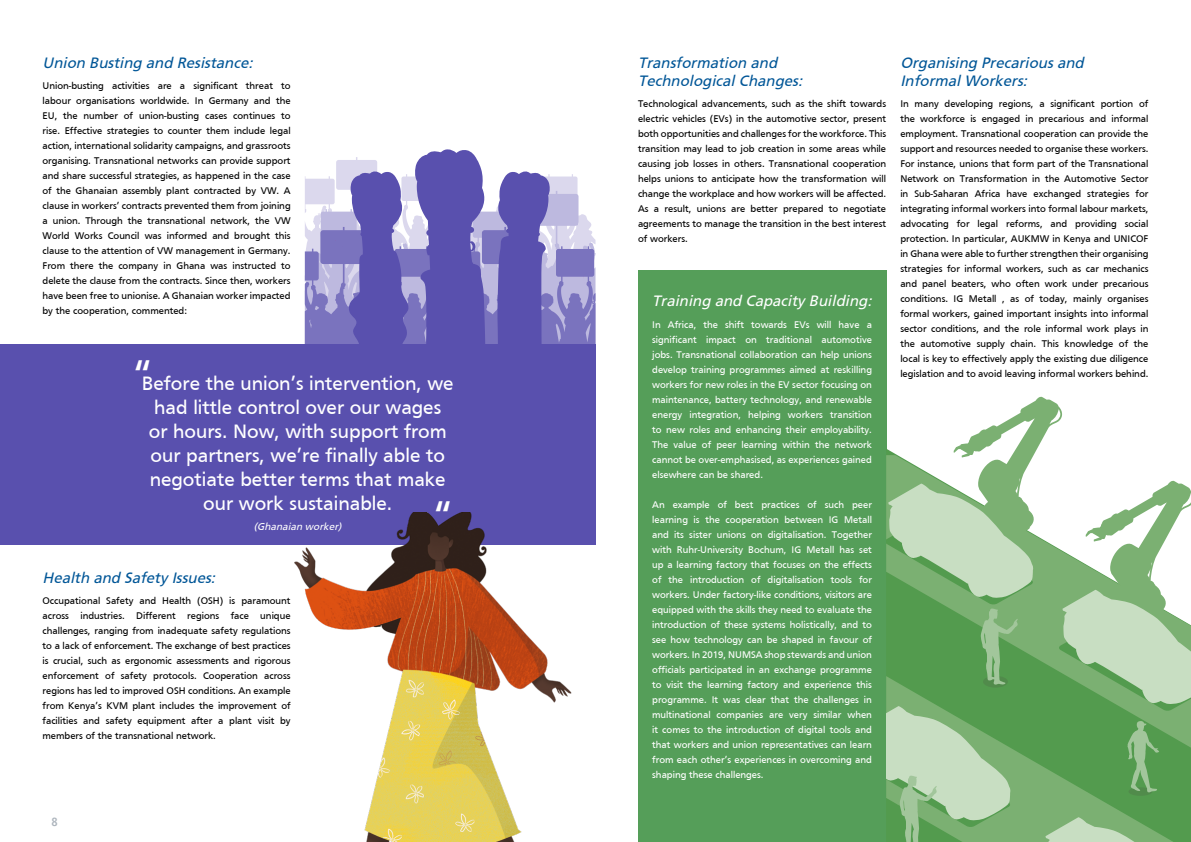
<style>
.page{position:relative;width:1191px;height:842px;background:#fff}
.page>*{position:absolute;margin:0;border:0;box-sizing:border-box;transform-origin:0 0}
.t1{font:40px "Frutiger";color:#fff}
.t2{font:20px/24px "Frutiger";color:#fff;text-align:center}
.t3{font:italic 15px/18px "Frutiger FC";color:#005697}
.t4{font:italic 15px "Frutiger FC";color:#fff}
.t5{font:700 condensed 12px "Frutiger";color:#adb5bd}
.t6{font:10px/15px "Frutiger";color:#000;text-align:justify}
.t7{font:10px/15px "Frutiger";color:#fff;text-align:justify}
.t8{font:italic 10px "Frutiger FC";color:#fff}
</style>
<div class="page">
<div style="left:638px;top:271px;width:248px;height:571px;background:#559e59"></div>
<svg style="left:305px;top:149px;width:290px;height:196px"></svg>
<div style="left:0;top:345px;width:595px;height:200px;background:#5950ae"></div>
<img style="left:294px;top:512px;width:278px;height:330px">
<svg style="left:886px;top:397px;width:305px;height:445px"></svg>
<h3 class="t3" style="left:43px;top:54px;width:212px">Union Busting and Resistance:</h3>
<p class="t6" style="left:43px;top:78px;width:250px">Union-busting activities are a significant threat to labour organisations worldwide. In Germany and the EU, the number of union-busting cases continues to rise. Effective strategies to counter them include legal action, international solidarity campaigns, and grassroots organising. Transnational networks can provide support and share successful strategies, as happened in the case of the Ghanaian assembly plant contracted by VW. A clause in workers’ contracts prevented them from joining a union. Through the transnational network, the VW World Works Council was informed and brought this clause to the attention of VW management in Germany.<br>From there the company in Ghana was instructed to delete the clause from the contracts. Since then, workers have been free to unionise. A Ghanaian worker impacted by the cooperation, commented:</p>
<h1 class="t1" style="left:133px;top:353px;width:20px">“</h1>
<h2 class="t2" style="left:142px;top:371px;width:313px">Before the union’s intervention, we had little control over our wages<br>or hours. Now, with support from our partners, we’re finally able to negotiate better terms that make our work sustainable.</h2>
<h1 class="t1" style="left:433px;top:494px;width:20px">“</h1>
<h3 class="t3" style="left:43px;top:568px;width:174px">Health and Safety Issues:</h3>
<p class="t8" style="left:254px;top:521px;width:89px">(Ghanaian worker)</p>
<p class="t6" style="left:43px;top:593px;width:250px">Occupational Safety and Health (OSH) is paramount across industries. Different regions face unique challenges, ranging from inadequate safety regulations to a lack of enforcement. The exchange of best practices is crucial, such as ergonomic assessments and rigorous enforcement of safety protocols. Cooperation across regions has led to improved OSH conditions. An example from Kenya’s KVM plant includes the improvement of facilities and safety equipment after a plant visit by members of the transnational network.</p>
<p class="t5" style="left:51px;top:814px;width:8px">8</p>
<h3 class="t3" style="left:638px;top:54px;width:166px">Transformation and<br>Technological Changes:</h3>
<p class="t6" style="left:638px;top:96px;width:250px">Technological advancements, such as the shift towards electric vehicles (EVs) in the automotive sector, present both opportunities and challenges for the workforce. This transition may lead to job creation in some areas while causing job losses in others. Transnational cooperation helps unions to anticipate how the transformation will change the workplace and how workers will be affected.<br>As a result, unions are better prepared to negotiate agreements to manage the transition in the best interest of workers.</p>
<h3 class="t4" style="left:652px;top:292px;width:221px">Training and Capacity Building:</h3>
<p class="t7" style="left:652px;top:317px;width:221px">In Africa, the shift towards EVs will have a significant impact on traditional automotive jobs. Transnational collaboration can help unions develop training programmes aimed at reskilling workers for new roles in the EV sector focusing on maintenance, battery technology, and renewable energy integration, helping workers transition to new roles and enhancing their employability.<br>The value of peer learning within the network cannot be over-emphasised, as experiences gained elsewhere can be shared.</p>
<p class="t7" style="left:652px;top:497px;width:221px">An example of best practices of such peer learning is the cooperation between IG Metall and its sister unions on digitalisation. Together with Ruhr-University Bochum, IG Metall has set up a learning factory that focuses on the effects of the introduction of digitalisation tools for workers. Under factory-like conditions, visitors are equipped with the skills they need to evaluate the introduction of these systems holistically, and to see how technology can be shaped in favour of workers. In 2019, NUMSA shop stewards and union officials participated in an exchange programme to visit the learning factory and experience this programme. It was clear that the challenges in multinational companies are very similar when it comes to the introduction of digital tools and that workers and union representatives can learn from each other’s experiences in overcoming and shaping these challenges.</p>
<h3 class="t3" style="left:900px;top:54px;width:185px">Organising Precarious and<br>Informal Workers:</h3>
<p class="t6" style="left:900px;top:96px;width:250px">In many developing regions, a significant portion of the workforce is engaged in precarious and informal employment. Transnational cooperation can provide the support and resources needed to organise these workers.<br>For instance, unions that form part of the Transnational Network on Transformation in the Automotive Sector in Sub-Saharan Africa have exchanged strategies for integrating informal workers into formal labour markets, advocating for legal reforms, and providing social protection. In particular, AUKMW in Kenya and UNICOF in Ghana were able to further strengthen their organising strategies for informal workers, such as car mechanics and panel beaters, who often work under precarious conditions. IG Metall , as of today, mainly organises formal workers, gained important insights into informal sector conditions, and the role informal work plays in the automotive supply chain. This knowledge of the local is key to effectively apply the existing due diligence legislation and to avoid leaving informal workers behind.</p>
</div>
